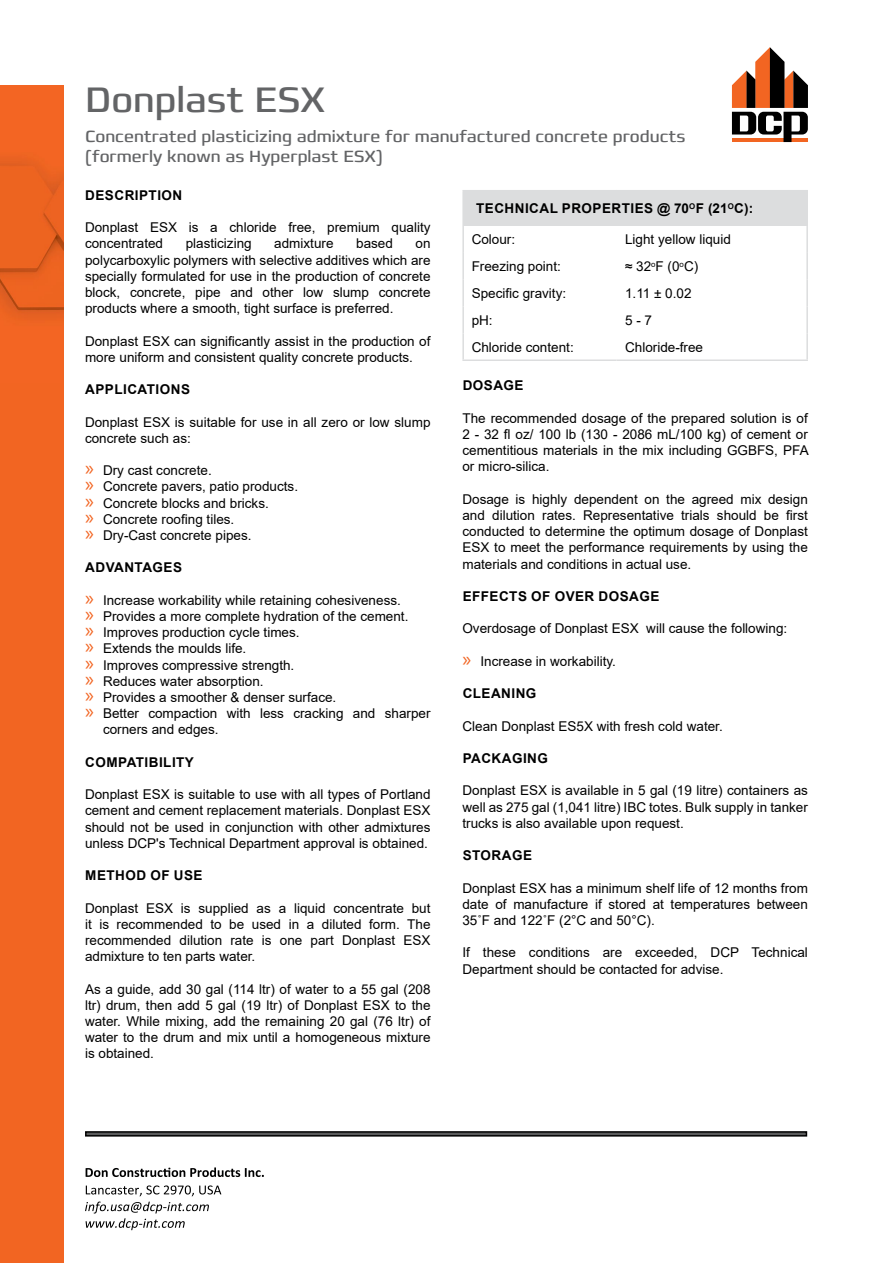
<style>
.page{position:relative;width:893px;height:1263px;background:#fff}
.page>*{position:absolute;margin:0;border:0;box-sizing:border-box;transform-origin:0 0}
.t1{font:36px "Francker CYR";color:#636466}
.t2{font:16.5px/19.8px "Francker CYR";color:#636466}
.t3{font:13.5px/16.2px "Arial";color:#000;text-align:justify}
.t4{font:700 13.5px "Arial";letter-spacing:.035em;color:#000}
.s1{font-family:"Myriad Pro";font-size:21px;color:#f26522}
</style>
<div class="page">
<svg style="left:86px;top:1167px;width:178px;height:10px"></svg>
<svg style="left:85px;top:1185px;width:136px;height:45px"></svg>
<div style="left:85px;top:1131px;width:722px;height:5px;border:2px solid #000"></div>
<div style="left:463px;top:191px;width:344px;height:35px;background:#dcddde"></div>
<hr style="left:462px;top:190px;width:155px;height:1px;background:#dcddde">
<hr style="left:462px;top:191px;width:2px;height:35px;background:#dcddde">
<hr style="left:617px;top:190px;width:191px;height:1px;background:#dcddde">
<hr style="left:806px;top:191px;width:2px;height:35px;background:#dcddde">
<hr style="left:462px;top:226px;width:2px;height:27px;background:#dcddde">
<hr style="left:806px;top:226px;width:2px;height:27px;background:#dcddde">
<hr style="left:462px;top:253px;width:2px;height:27px;background:#dcddde">
<hr style="left:806px;top:253px;width:2px;height:27px;background:#dcddde">
<hr style="left:462px;top:280px;width:2px;height:27px;background:#dcddde">
<hr style="left:806px;top:280px;width:2px;height:27px;background:#dcddde">
<hr style="left:462px;top:307px;width:2px;height:26px;background:#dcddde">
<hr style="left:806px;top:307px;width:2px;height:26px;background:#dcddde">
<hr style="left:462px;top:333px;width:2px;height:26px;background:#dcddde">
<hr style="left:806px;top:333px;width:2px;height:26px;background:#dcddde">
<hr style="left:462px;top:359px;width:155px;height:2px;background:#dcddde">
<hr style="left:617px;top:359px;width:191px;height:2px;background:#dcddde">
<svg style="left:732px;top:47px;width:76px;height:95px"></svg>
<div style="left:0;top:85px;width:64px;height:1178px;background:#f26522"></div>
<img style="left:0;top:160px;width:64px;height:158px">
<h1 class="t1" style="left:85px;top:77px;width:242px">Donplast ESX</h1>
<p class="t2" style="left:85px;top:127px;width:602px">Concentrated plasticizing admixture for manufactured concrete products (formerly known as Hyperplast ESX)</p>
<p class="t4" style="left:85px;top:185px;width:98px">DESCRIPTION</p>
<p class="t3" style="left:85px;top:219px;width:347px">Donplast ESX is a chloride free, premium quality concentrated</p>
<p class="t3" style="left:186px;top:235px;width:68px">plasticizing</p>
<p class="t3" style="left:274px;top:235px;width:61px">admixture</p>
<p class="t3" style="left:356px;top:235px;width:38px">based</p>
<p class="t3" style="left:85px;top:235px;width:347px;text-indent:330px">on polycarboxylic polymers with selective additives which are specially formulated for use in the production of concrete block, concrete, pipe and other low slump concrete products where a smooth, tight surface is preferred.</p>
<p class="t3" style="left:85px;top:333px;width:347px">Donplast ESX can significantly assist in the production of more uniform and consistent quality concrete products.</p>
<p class="t4" style="left:85px;top:380px;width:106px">APPLICATIONS</p>
<p class="t3" style="left:85px;top:414px;width:347px">Donplast ESX is suitable for use in all zero or low slump concrete such as:</p>
<p class="t3" style="left:85px;top:462px;width:215px;text-align:left"><span class="s1">»</span> Dry cast concrete.<br><span class="s1">»</span> Concrete pavers, patio products. <span class="s1">»</span> Concrete blocks and bricks.<br><span class="s1">»</span> Concrete roofing tiles.<br><span class="s1">»</span> Dry-Cast concrete pipes.</p>
<p class="t4" style="left:85px;top:558px;width:98px">ADVANTAGES</p>
<p class="t3" style="left:85px;top:592px;width:317px"><span class="s1">»</span> Increase workability while retaining cohesiveness.</p>
<p class="t3" style="left:85px;top:608px;width:325px"><span class="s1">»</span> Provides a more complete hydration of the cement.</p>
<p class="t3" style="left:85px;top:624px;width:216px"><span class="s1">»</span> Improves production cycle times.</p>
<p class="t3" style="left:85px;top:640px;width:163px"><span class="s1">»</span> Extends the moulds life.</p>
<p class="t3" style="left:85px;top:657px;width:211px"><span class="s1">»</span> Improves compressive strength.</p>
<p class="t3" style="left:85px;top:673px;width:180px"><span class="s1">»</span> Reduces water absorption.</p>
<p class="t3" style="left:85px;top:689px;width:253px"><span class="s1">»</span> Provides a smoother &amp; denser surface.</p>
<p class="t3" style="left:85px;top:705px;width:347px"><span class="s1">»</span> Better compaction with less cracking and sharper</p>
<p class="t3" style="left:103px;top:721px;width:117px">corners and edges.</p>
<p class="t4" style="left:85px;top:752px;width:110px">COMPATIBILITY</p>
<p class="t3" style="left:85px;top:786px;width:347px">Donplast ESX is suitable to use with all types of Portland cement and cement replacement materials. Donplast ESX should not be used in conjunction with other admixtures unless DCP's Technical Department approval is obtained.</p>
<p class="t4" style="left:85px;top:866px;width:119px">METHOD OF USE</p>
<p class="t3" style="left:85px;top:900px;width:347px">Donplast ESX is supplied as a liquid concentrate but it is recommended to be used in a diluted form. The recommended dilution rate is one part Donplast ESX admixture to ten parts water.</p>
<p class="t3" style="left:85px;top:981px;width:347px">As a guide, add 30 gal (114 ltr) of water to a 55 gal (208 ltr) drum, then add 5 gal (19 ltr) of Donplast ESX to the water. While mixing, add the remaining 20 gal (76 ltr) of water to the drum and mix until a homogeneous mixture is obtained.</p>
<p class="t4" style="left:476px;top:199px;width:278px">TECHNICAL PROPERTIES @ 70<sup>O</sup>F (21<sup>O</sup>C):</p>
<p class="t3" style="left:472px;top:231px;width:45px">Colour:</p>
<p class="t3" style="left:625px;top:231px;width:107px">Light yellow liquid</p>
<p class="t3" style="left:472px;top:258px;width:91px">Freezing point:</p>
<p class="t3" style="left:625px;top:258px;width:75px">≈ 32<sup>o</sup>F (0<sup>o</sup>C)</p>
<p class="t3" style="left:472px;top:285px;width:96px">Specific gravity:</p>
<p class="t3" style="left:625px;top:285px;width:68px">1.11 ± 0.02</p>
<p class="t3" style="left:472px;top:312px;width:23px">pH:</p>
<p class="t3" style="left:625px;top:312px;width:29px">5 - 7</p>
<p class="t3" style="left:472px;top:339px;width:104px">Chloride content:</p>
<p class="t3" style="left:625px;top:339px;width:80px">Chloride-free</p>
<p class="t4" style="left:463px;top:376px;width:62px">DOSAGE</p>
<p class="t3" style="left:462px;top:410px;width:348px">The recommended dosage of the prepared solution is of 2 - 32 fl oz/ 100 lb (130 - 2086 mL/100 kg) of cement or cementitious materials in the mix including GGBFS, PFA or micro-silica.</p>
<p class="t3" style="left:462px;top:491px;width:347px">Dosage is highly dependent on the agreed mix design and dilution rates. Representative trials should be first conducted to determine the optimum dosage of Donplast ESX to meet the performance requirements by using the materials and conditions in actual use.</p>
<p class="t4" style="left:463px;top:587px;width:198px">EFFECTS OF OVER DOSAGE</p>
<p class="t3" style="left:462px;top:620px;width:326px">Overdosage of Donplast ESX will cause the following:</p>
<p class="t3" style="left:462px;top:653px;width:155px"><span class="s1">»</span> Increase in workability.</p>
<p class="t4" style="left:463px;top:684px;width:75px">CLEANING</p>
<p class="t3" style="left:462px;top:718px;width:262px">Clean Donplast ES5X with fresh cold water.</p>
<p class="t4" style="left:463px;top:749px;width:87px">PACKAGING</p>
<p class="t3" style="left:462px;top:782px;width:347px">Donplast ESX is available in 5 gal (19 litre) containers as well as 275 gal (1,041 litre) IBC totes. Bulk supply in tanker trucks is also available upon request.</p>
<p class="t4" style="left:463px;top:846px;width:71px">STORAGE</p>
<p class="t3" style="left:462px;top:880px;width:347px">Donplast ESX has a minimum shelf life of 12 months from date of manufacture if stored at temperatures between 35˚F and 122˚F (2°C and 50°C).</p>
<p class="t3" style="left:462px;top:944px;width:347px">If these conditions are exceeded, DCP Technical<br>Department should be contacted for advise.</p>
</div>
